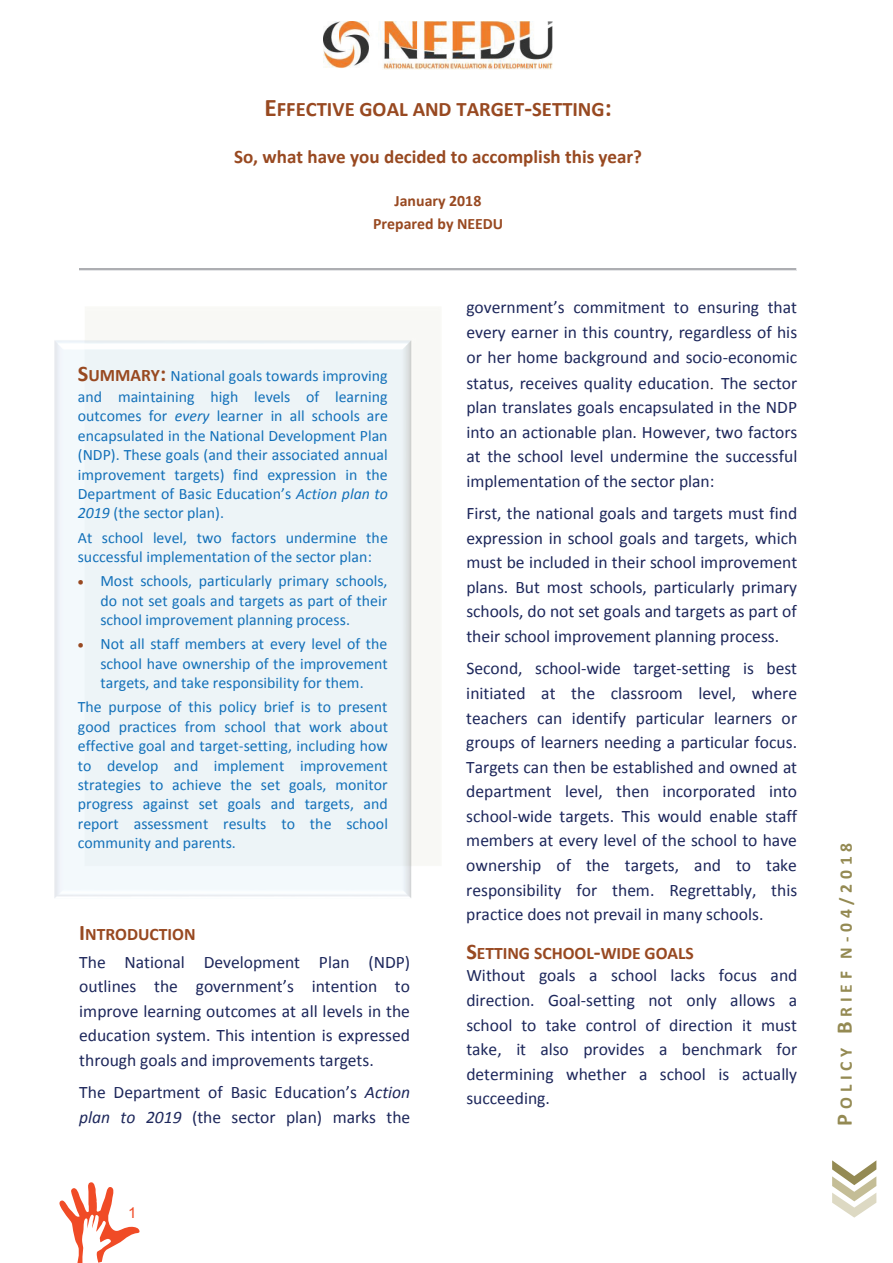
<style>
.page{position:relative;width:893px;height:1263px;background:#fff}
.page>*{position:absolute;margin:0;border:0;box-sizing:border-box;transform-origin:0 0}
.t1{font:700 20.55px "Calibri";color:#984921}
.t2{font:700 19.05px "Calibri";color:#984921}
.t3{font:17.55px/24.6px "Calibri";color:#1d275b;text-align:justify}
.t4{font:700 17.55px "Calibri";letter-spacing:.27em;color:#948a53}
.t5{font:15.9px/19.4px "Calibri";color:#1270b9;text-align:justify}
.t6{font:700 15.9px/22.5px "Calibri";color:#984921;text-align:center}
.t7{font:15px "Arial";color:#f04b26}
.s1{font-size:25.35px}
.s2{font-weight:700;font-size:22.35px;color:#984921}
.s3{font-weight:700;font-size:17.55px;color:#984921}
.s4{font-style:italic}
.s5{color:#984921}
.s6{font-weight:700;color:#984921}
.s7{font-family:"Times New Roman";font-size:19.05px;color:#231f20}
.s8{font-size:22.35px}
</style>
<div class="page">
<svg style="left:59px;top:1182px;width:80px;height:81px"></svg>
<svg style="left:832px;top:1160px;width:44px;height:57px"></svg>
<hr style="left:79px;top:268px;width:718px;height:2px;background:#adaeb2">
<hr style="left:80px;top:270px;width:717px;height:1px;background:#e4e5e7">
<img style="left:323px;top:21px;width:230px;height:49px">
<div style="left:55px;top:352px;width:356px;height:500px;background:#edf4f7"></div>
<p class="t1" style="left:264px;top:96px;width:349px"><span class="s1">E</span>FFECTIVE GOAL AND TARGET<span class="s1">-</span>SETTING<span class="s1">:</span></p>
<p class="t2" style="left:234px;top:145px;width:410px">So, what have you decided to accomplish this year?</p>
<p class="t6" style="left:373px;top:189px;width:132px">January 2018<br>Prepared by NEEDU</p>
<p class="t5" style="left:78px;top:365px;width:311px;line-height:21px"><span class="s2">S</span><span class="s3">UMMARY</span><span class="s2">:</span> National goals towards improving and maintaining high levels of learning</p>
<p class="t5" style="left:78px;top:406px;width:312px">outcomes for <span class="s4">every</span> learner in all schools are encapsulated in the National Development Plan (NDP). These goals (and their associated annual improvement targets) find expression in the Department of Basic Education’s <span class="s4">Action plan to 2019</span> (the sector plan).</p>
<p class="t5" style="left:78px;top:528px;width:312px">At school level, two factors undermine the successful implementation of the sector plan:</p>
<p class="t5" style="left:100px;top:571px;width:289px;text-indent:-23px"><span class="s5">•</span> Most schools, particularly primary schools, do not set goals and targets as part of their school improvement planning process.</p>
<p class="t5" style="left:100px;top:634px;width:289px;text-indent:-23px"><span class="s5">•</span> Not all staff members at every level of the school have ownership of the improvement targets, and take responsibility for them.</p>
<p class="t5" style="left:78px;top:697px;width:312px">The purpose of this policy brief is to present good practices from school that work about effective goal and target-setting, including how to develop and implement improvement strategies to achieve the set goals, monitor progress against set goals and targets, and report assessment results to the school community and parents.</p>
<p class="t3" style="left:79px;top:921px;width:332px;line-height:27.3px"><span class="s2">I</span><span class="s6">NTRODUCTION<br></span>The National Development Plan (NDP)</p>
<p class="t3" style="left:79px;top:974px;width:332px">outlines the government’s intention to improve learning outcomes at all levels in the education system. This intention is expressed through goals and improvements targets.</p>
<p class="t3" style="left:79px;top:1080px;width:333px">The Department of Basic Education’s <span class="s4">Action plan to 2019</span> (the sector plan) marks the</p>
<p class="t7" style="left:128px;top:1203px;width:10px">1</p>
<p class="t3" style="left:466px;top:295px;width:333px">government’s commitment to ensuring that every earner in this country, regardless of his or her home background and socio-economic status, receives quality education<span class="s7">.</span> The sector plan translates goals encapsulated in the NDP into an actionable plan. However, two factors at the school level undermine the successful implementation of the sector plan:</p>
<p class="t3" style="left:466px;top:501px;width:333px">First, the national goals and targets must find expression in school goals and targets, which must be included in their school improvement plans. But most schools, particularly primary schools, do not set goals and targets as part of their school improvement planning process.</p>
<p class="t3" style="left:466px;top:656px;width:332px">Second, school-wide target-setting is best initiated at the classroom level, where teachers can identify particular learners or groups of learners needing a particular focus.<br>Targets can then be established and owned at department level, then incorporated into school-wide targets. This would enable staff members at every level of the school to have ownership of the targets, and to take responsibility for them. Regrettably, this practice does not prevail in many schools.</p>
<p class="t3" style="left:466px;top:942px;width:333px;line-height:22.4px"><span class="s2">S</span><span class="s6">ETTING SCHOOL</span><span class="s2">-</span><span class="s6">WIDE GOALS<br></span>Without goals a school lacks focus and</p>
<p class="t3" style="left:466px;top:988px;width:332px">direction. Goal-setting not only allows a school to take control of direction it must take, it also provides a benchmark for determining whether a school is actually succeeding.</p>
<p class="t4" style="left:835px;top:1125px;width:284px;rotate:-90deg"><span class="s8">P</span>OLICY <span class="s8">B</span>RIEF N-04/2018</p>
</div>
